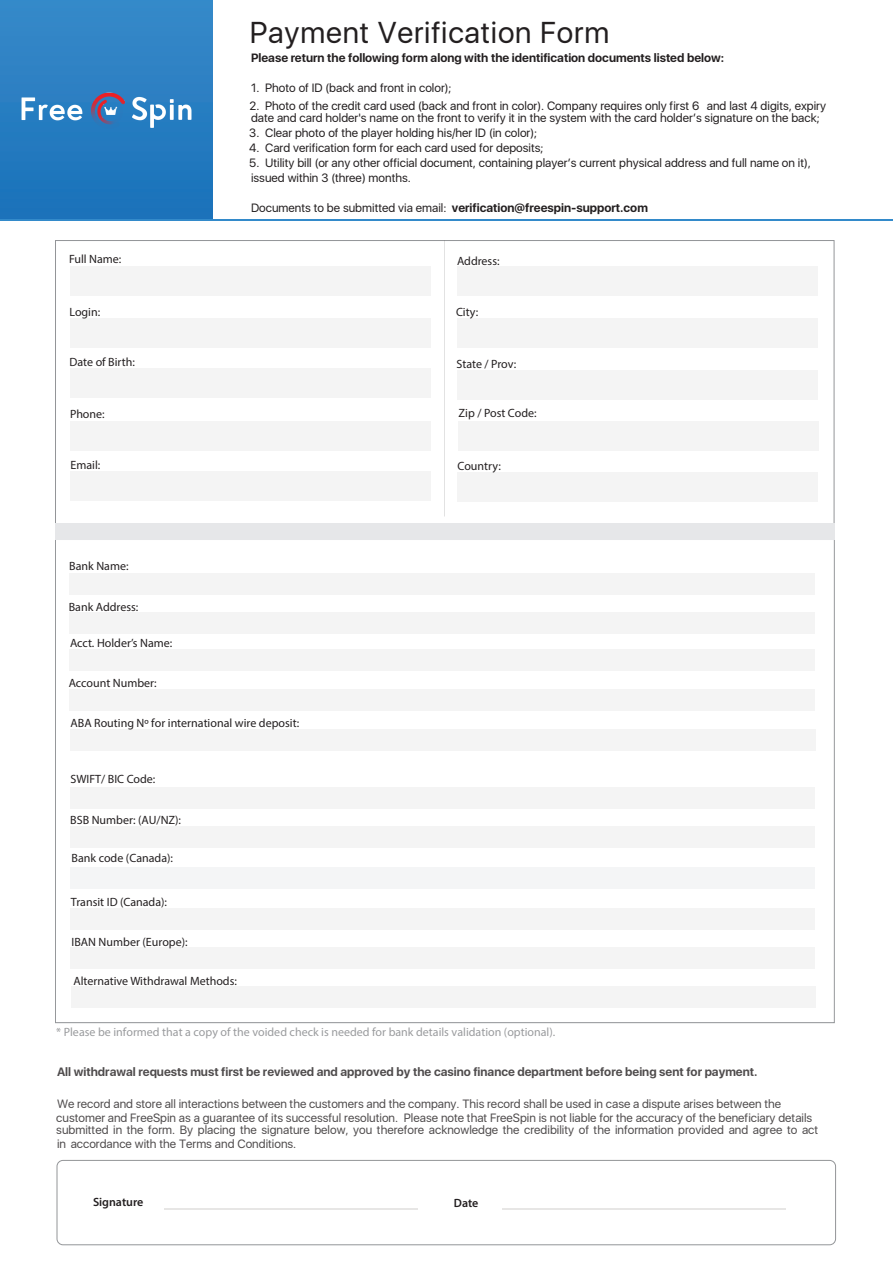
<style>
.page{position:relative;width:893px;height:1263px;background:#fff}
.page>*{position:absolute;margin:0;border:0;box-sizing:border-box;transform-origin:0 0}
.t1{font:30px "SF UI Display Regular";letter-spacing:.025em;color:#231f20}
.t2{font:12px/14.4px "SF UI Display Regular";color:#231f20}
.t3{font:12px "Myriad Pro";color:#231f20}
.t4{font:12px "SF UI Display Bold";color:#231f20}
.t5{font:12px "Myriad Pro";color:#808285}
.t6{font:600 12px "Myriad Pro";color:#231f20}
.s1{font-family:"SF UI Display Regular"}
</style>
<div class="page">
<img style="left:0;top:0;width:427px;height:267px">
<div style="left:70px;top:267px;width:360px;height:29px;background:#f4f4f4"></div>
<div style="left:70px;top:318px;width:360px;height:30px;background:#f4f4f4"></div>
<div style="left:70px;top:369px;width:360px;height:29px;background:#f4f4f4"></div>
<div style="left:70px;top:421px;width:360px;height:29px;background:#f4f4f4"></div>
<div style="left:71px;top:471px;width:360px;height:29px;background:#f4f4f4"></div>
<div style="left:457px;top:267px;width:361px;height:29px;background:#f4f4f4"></div>
<div style="left:457px;top:318px;width:361px;height:30px;background:#f4f4f4"></div>
<div style="left:457px;top:370px;width:361px;height:29px;background:#f4f4f4"></div>
<div style="left:458px;top:421px;width:360px;height:30px;background:#f4f4f4"></div>
<div style="left:458px;top:472px;width:360px;height:30px;background:#f4f4f4"></div>
<div style="left:69px;top:573px;width:745px;height:22px;background:#f4f4f4"></div>
<div style="left:69px;top:612px;width:745px;height:22px;background:#f4f4f4"></div>
<div style="left:69px;top:649px;width:745px;height:21px;background:#f4f4f4"></div>
<div style="left:69px;top:689px;width:745px;height:21px;background:#f4f4f4"></div>
<div style="left:70px;top:729px;width:745px;height:22px;background:#f4f4f4"></div>
<div style="left:70px;top:787px;width:744px;height:22px;background:#f4f4f4"></div>
<div style="left:70px;top:826px;width:744px;height:22px;background:#f4f4f4"></div>
<div style="left:70px;top:908px;width:744px;height:21px;background:#f4f4f4"></div>
<div style="left:70px;top:947px;width:745px;height:21px;background:#f4f4f4"></div>
<div style="left:71px;top:986px;width:744px;height:22px;background:#f4f4f4"></div>
<div style="left:57px;top:1160px;width:779px;height:85px;border:1px solid #939598;border-radius:6px"></div>
<hr style="left:164px;top:1209px;width:254px;height:1px;background:#dcdbda">
<hr style="left:502px;top:1209px;width:284px;height:1px;background:#dcdbda">
<hr style="left:0;top:219px;width:893px;height:2px;background:#338aca">
<div style="left:55px;top:524px;width:779px;height:16px;background:#e6e7e9"></div>
<div style="left:70px;top:867px;width:744px;height:21px;background:#f4f5f6"></div>
<p class="t3" style="left:69px;top:251px;width:54px">Full Name:</p>
<p class="t3" style="left:70px;top:305px;width:32px">Login:</p>
<p class="t3" style="left:70px;top:355px;width:67px">Date of Birth:</p>
<p class="t3" style="left:70px;top:407px;width:36px">Phone:</p>
<p class="t3" style="left:71px;top:457px;width:31px">Email:</p>
<p class="t3" style="left:69px;top:558px;width:61px">Bank Name:</p>
<p class="t3" style="left:69px;top:599px;width:71px">Bank Address:</p>
<p class="t3" style="left:70px;top:635px;width:104px">Acct. Holder’s Name:</p>
<p class="t3" style="left:69px;top:675px;width:90px">Account Number:</p>
<h1 class="t1" style="left:250px;top:11px;width:361px">Payment Verification Form</h1>
<p class="t4" style="left:251px;top:50px;width:475px">Please return the following form along with the identification documents listed below:</p>
<p class="t2" style="left:251px;top:82px;width:202px">1. Photo of ID (back and front in color);</p>
<p class="t2" style="left:250px;top:100px;width:578px;line-height:12.6px">2. Photo of the credit card used (back and front in color). Company requires only first 6 and last 4 digits, expiry date and card holder's name on the front to verify it in the system with the card holderʼs signature on the back;</p>
<p class="t2" style="left:249px;top:127px;width:289px">3. Clear photo of the player holding his/her ID (in color);</p>
<p class="t2" style="left:249px;top:142px;width:296px">4. Card verification form for each card used for deposits;</p>
<p class="t2" style="left:249px;top:156px;width:563px;line-height:15px">5. Utility bill (or any other official document, containing playerʼs current physical address and full name on it), issued within 3 (three) months.</p>
<p class="t4" style="left:251px;top:200px;width:398px"><span class="s1">Documents to be submitted via email:</span> verification@freespin-support.com</p>
<p class="t3" style="left:457px;top:253px;width:44px">Address:</p>
<p class="t3" style="left:456px;top:305px;width:24px">City:</p>
<p class="t3" style="left:457px;top:357px;width:61px">State / Prov:</p>
<p class="t3" style="left:459px;top:406px;width:80px">Zip / Post Code:</p>
<p class="t3" style="left:458px;top:459px;width:45px">Country:</p>
<p class="t3" style="left:71px;top:716px;width:230px">ABA Routing Nº for international wire deposit:</p>
<p class="t3" style="left:71px;top:772px;width:86px">SWIFT/ BIC Code:</p>
<p class="t3" style="left:70px;top:812px;width:112px">BSB Number: (AU/NZ):</p>
<p class="t3" style="left:72px;top:851px;width:103px">Bank code (Canada):</p>
<p class="t3" style="left:71px;top:894px;width:98px">Transit ID (Canada):</p>
<p class="t3" style="left:71px;top:934px;width:118px">IBAN Number (Europe):</p>
<p class="t3" style="left:73px;top:973px;width:165px">Alternative Withdrawal Methods:</p>
<p class="t5" style="left:56px;top:1024px;width:501px">* Please be informed that a copy of the voided check is needed for bank details validation (optional).</p>
<p class="t4" style="left:57px;top:1063px;width:702px">All withdrawal requests must first be reviewed and approved by the casino finance department before being sent for payment.</p>
<p class="t2" style="left:56px;top:1097px;width:758px">We record and store all interactions between the customers and the company. This record shall be used in case a dispute arises between the customer and FreeSpin as a guarantee of its successful resolution. Please note that FreeSpin is not liable for the accuracy of the beneficiary details</p>
<p class="t2" style="left:56px;top:1123px;width:763px">submitted in the form. By placing the signature below, you therefore acknowledge the credibility of the information provided and agree to act in accordance with the Terms and Conditions.</p>
<p class="t6" style="left:93px;top:1194px;width:52px">Signature</p>
<p class="t6" style="left:454px;top:1196px;width:26px">Date</p>
</div>
